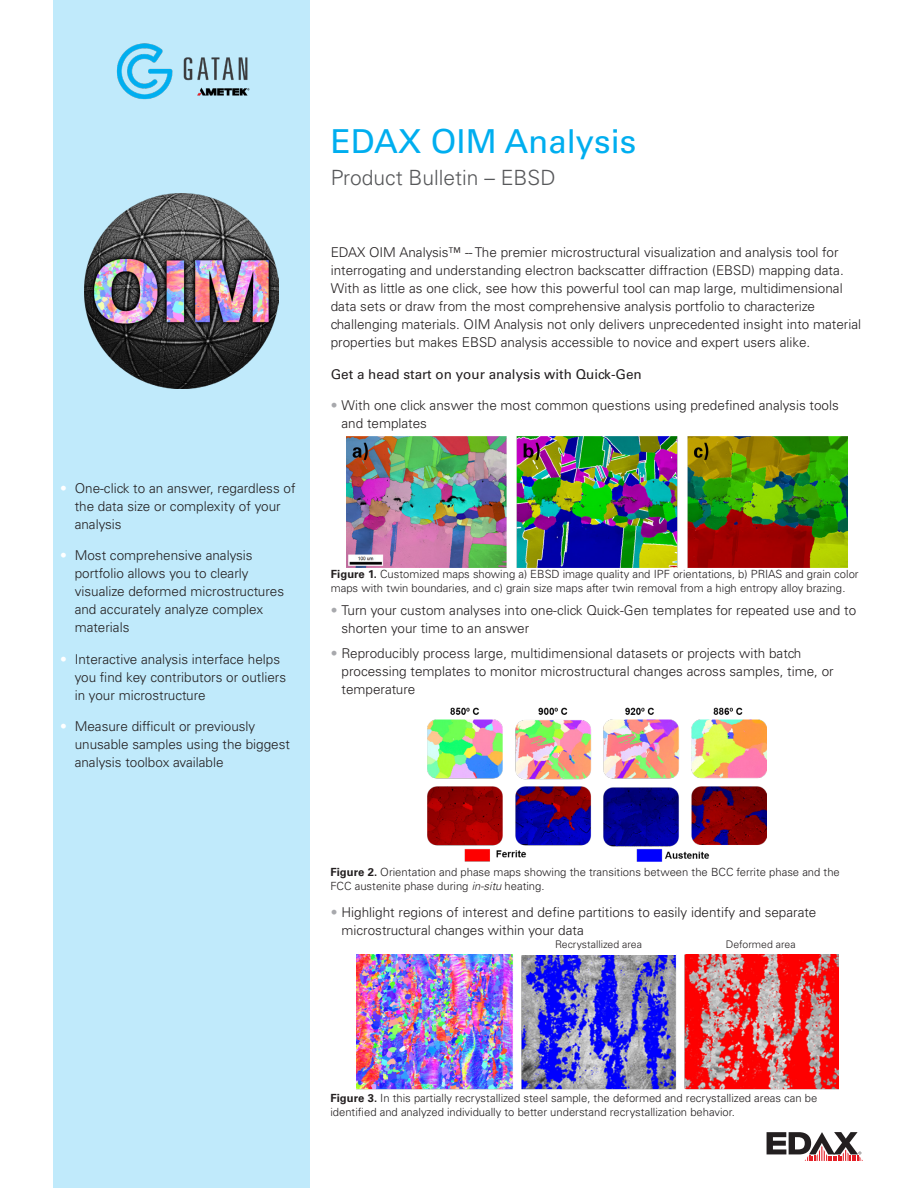
<style>
.page{position:relative;width:918px;height:1188px;background:#fff}
.page>*{position:absolute;margin:0;border:0;box-sizing:border-box;transform-origin:0 0}
.t1{font:33px "Univers LT Std";color:#00aeef}
.subtitle{font:300 21px "Univers LT Std";color:#57585a}
.body{font:300 13.5px/18px "Univers LT Std";color:#231f20}
.body-2{font:13.5px "Univers LT Std";color:#231f20}
.t2{font:300 11.25px/13.5px "Univers LT Std";color:#231f20}
.t3{font:300 10.5px "Univers LT Std";color:#231f20}
.s1{font-weight:400;color:#fff}
.s2{color:#a8a9ad}
.s3{font-weight:700}
.s4{font-style:italic}
</style>
<div class="page">
<div style="left:54px;top:0;width:256px;height:1188px;background:#c0eafb"></div>
<img style="left:116px;top:43px;width:134px;height:57px">
<svg style="left:767px;top:1132px;width:96px;height:29px"></svg>
<img style="left:84px;top:194px;width:194px;height:194px">
<img style="left:346px;top:436px;width:502px;height:131px">
<img style="left:427px;top:707px;width:339px;height:155px">
<img style="left:357px;top:954px;width:481px;height:136px">
<p class="body" style="left:75px;top:479px;width:222px;text-indent:-14px"><span class="s1">•</span> One-click to an answer, regardless of the data size or complexity of your analysis</p>
<p class="body" style="left:75px;top:547px;width:211px;text-indent:-14px"><span class="s1">•</span> Most comprehensive analysis portfolio allows you to clearly visualize deformed microstructures and accurately analyze complex materials</p>
<p class="body" style="left:75px;top:650px;width:213px;text-indent:-14px"><span class="s1">•</span> Interactive analysis interface helps you find key contributors or outliers in your microstructure</p>
<p class="body" style="left:75px;top:718px;width:217px;text-indent:-14px"><span class="s1">•</span> Measure difficult or previously unusable samples using the biggest analysis toolbox available</p>
<p class="t1" style="left:331px;top:122px;width:307px">EDAX OIM Analysis</p>
<p class="subtitle" style="left:331px;top:165px;width:226px">Product Bulletin – EBSD</p>
<p class="body" style="left:331px;top:244px;width:532px">EDAX OIM Analysis™ -- The premier microstructural visualization and analysis tool for interrogating and understanding electron backscatter diffraction (EBSD) mapping data.<br>With as little as one click, see how this powerful tool can map large, multidimensional data sets or draw from the most comprehensive analysis portfolio to characterize challenging materials. OIM Analysis not only delivers unprecedented insight into material properties but makes EBSD analysis accessible to novice and expert users alike.</p>
<p class="body-2" style="left:331px;top:366px;width:313px">Get a head start on your analysis with Quick-Gen</p>
<p class="body" style="left:342px;top:397px;width:499px;text-indent:-11px"><span class="s2">•</span> With one click answer the most common questions using predefined analysis tools and templates</p>
<p class="t2" style="left:331px;top:568px;width:529px"><span class="s3">Figure 1.</span> Customized maps showing a) EBSD image quality and IPF orientations, b) PRIAS and grain color maps with twin boundaries, and c) grain size maps after twin removal from a high entropy alloy brazing.</p>
<p class="body" style="left:342px;top:601px;width:516px;text-indent:-11px"><span class="s2">•</span> Turn your custom analyses into one-click Quick-Gen templates for repeated use and to shorten your time to an answer</p>
<p class="body" style="left:342px;top:644px;width:494px;text-indent:-11px"><span class="s2">•</span> Reproducibly process large, multidimensional datasets or projects with batch processing templates to monitor microstructural changes across samples, time, or temperature</p>
<p class="t2" style="left:330px;top:866px;width:511px"><span class="s3">Figure 2.</span> Orientation and phase maps showing the transitions between the BCC ferrite phase and the<br>FCC austenite phase during <span class="s4">in-situ</span> heating.</p>
<p class="body" style="left:342px;top:903px;width:476px;text-indent:-11px"><span class="s2">•</span> Highlight regions of interest and define partitions to easily identify and separate microstructural changes within your data</p>
<p class="t3" style="left:555px;top:938px;width:88px">Recrystallized area</p>
<p class="t3" style="left:726px;top:938px;width:71px">Deformed area</p>
<p class="t2" style="left:330px;top:1091px;width:489px"><span class="s3">Figure 3.</span> In this partially recrystallized steel sample, the deformed and recrystallized areas can be identified and analyzed individually to better understand recrystallization behavior.</p>
</div>
